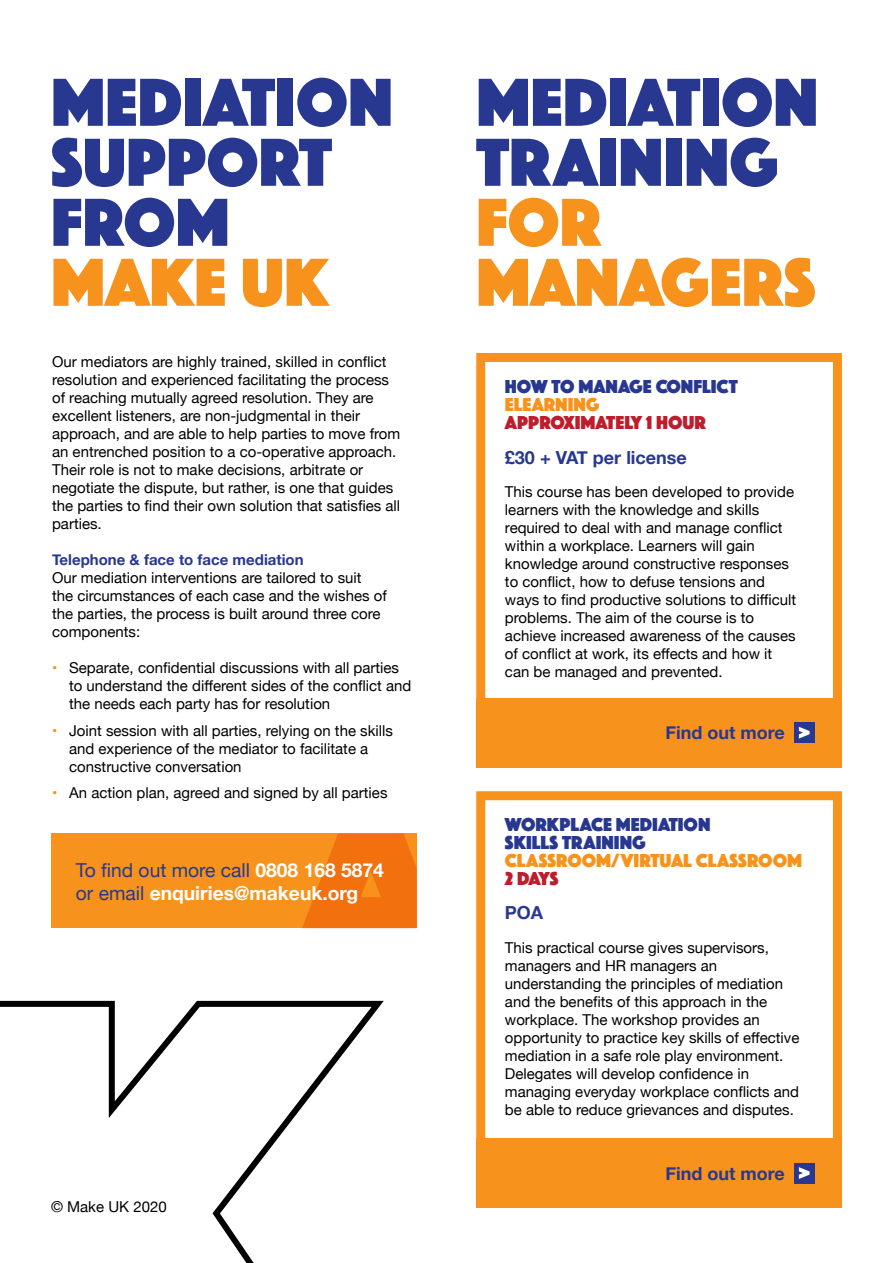
<style>
.page{position:relative;width:893px;height:1263px;background:#fff}
.page>*{position:absolute;margin:0;border:0;box-sizing:border-box;transform-origin:0 0}
.t1{font:70.5px/60px "Phosphate Solid";color:#283890}
.t2{font:70.5px/60px "Phosphate Solid";color:#f7931d}
.t3{font:19.5px/18px "Phosphate Solid";color:#283890}
.t4{font:19.5px "Phosphate Solid";color:#f7931d}
.t5{font:19.5px "Phosphate Solid";color:#be1d2c}
.t6{font:700 19.2px/23.1px "Helvetica Neue";color:#fff}
.t7{font:700 18px "Helvetica Neue";color:#283890}
.t8{font:15px/18px "Helvetica Neue";color:#000001}
.t9{font:700 15px "Helvetica Neue";color:#283890}
.s1{color:#f7931d}
.s2{font-weight:400;color:#283890}
</style>
<div class="page">
<div style="left:51px;top:833px;width:366px;height:95px;background:#f7931d"></div>
<svg style="left:302px;top:833px;width:115px;height:95px"></svg>
<div style="left:476px;top:353px;width:366px;height:414px;border:9px solid #f7931d"></div>
<div style="left:476px;top:791px;width:366px;height:417px;border:9px solid #f7931d"></div>
<div style="left:476px;top:698px;width:366px;height:69px;background:#f7931d"></div>
<div style="left:476px;top:1139px;width:366px;height:69px;background:#f7931d"></div>
<div style="left:794px;top:722px;width:20px;height:21px;background:#283890"></div>
<svg style="left:799px;top:727px;width:11px;height:11px"></svg>
<div style="left:794px;top:1163px;width:20px;height:20px;background:#283890"></div>
<svg style="left:799px;top:1167px;width:11px;height:12px"></svg>
<svg style="left:0;top:1000px;width:384px;height:263px"></svg>
<h1 class="t1" style="left:51px;top:69px;width:343px">MEDIATION<br>SUPPORT<br>FROM</h1>
<h1 class="t2" style="left:51px;top:249px;width:279px">MAKE UK</h1>
<p class="t8" style="left:52px;top:354px;width:350px">Our mediators are highly trained, skilled in conflict resolution and experienced facilitating the process of reaching mutually agreed resolution. They are excellent listeners, are non-judgmental in their approach, and are able to help parties to move from an entrenched position to a co-operative approach.<br>Their role is not to make decisions, arbitrate or negotiate the dispute, but rather, is one that guides the parties to find their own solution that satisfies all parties.</p>
<p class="t9" style="left:52px;top:548px;width:253px">Telephone &amp; face to face mediation</p>
<p class="t8" style="left:52px;top:570px;width:336px">Our mediation interventions are tailored to suit<br>the circumstances of each case and the wishes of the parties, the process is built around three core components:</p>
<p class="t8" style="left:69px;top:660px;width:344px;text-indent:-17px"><span class="s1">•</span> Separate, confidential discussions with all parties to understand the different sides of the conflict and the needs each party has for resolution</p>
<p class="t8" style="left:69px;top:722px;width:325px;text-indent:-17px"><span class="s1">•</span> Joint session with all parties, relying on the skills and experience of the mediator to facilitate a constructive conversation</p>
<p class="t8" style="left:52px;top:785px;width:337px"><span class="s1">•</span> An action plan, agreed and signed by all parties</p>
<p class="t6" style="left:76px;top:859px;width:309px"><span class="s2">To find out more call</span> 0808 168 5874 <span class="s2">or email</span> enquiries@makeuk.org</p>
<p class="t8" style="left:51px;top:1198px;width:117px">© Make UK 2020</p>
<h1 class="t1" style="left:476px;top:69px;width:343px">MEDIATION<br>TRAINING</h1>
<h1 class="t2" style="left:476px;top:189px;width:341px">FOR<br>MANAGERS</h1>
<h2 class="t3" style="left:505px;top:376px;width:234px">HOW TO MANAGE CONFLICT</h2>
<h2 class="t4" style="left:505px;top:390px;width:96px">ELEARNING</h2>
<h2 class="t5" style="left:505px;top:408px;width:202px">APPROXIMATELY 1 HOUR</h2>
<p class="t7" style="left:505px;top:443px;width:183px">£30 + VAT per license</p>
<p class="t8" style="left:505px;top:484px;width:293px">This course has been developed to provide learners with the knowledge and skills required to deal with and manage conflict within a workplace. Learners will gain knowledge around constructive responses to conflict, how to defuse tensions and ways to find productive solutions to difficult problems. The aim of the course is to achieve increased awareness of the causes of conflict at work, its effects and how it can be managed and prevented.</p>
<p class="t7" style="left:665px;top:719px;width:121px">Find out more</p>
<h2 class="t3" style="left:505px;top:815px;width:207px">WORKPLACE MEDIATION<br>SKILLS TRAINING</h2>
<h2 class="t4" style="left:505px;top:847px;width:299px">CLASSROOM/VIRTUAL CLASSROOM</h2>
<h2 class="t5" style="left:505px;top:865px;width:55px">2 DAYS</h2>
<p class="t7" style="left:505px;top:899px;width:40px">POA</p>
<p class="t8" style="left:505px;top:939px;width:296px">This practical course gives supervisors, managers and HR managers an understanding the principles of mediation and the benefits of this approach in the workplace. The workshop provides an opportunity to practice key skills of effective mediation in a safe role play environment.<br>Delegates will develop confidence in managing everyday workplace conflicts and be able to reduce grievances and disputes.</p>
<p class="t7" style="left:665px;top:1159px;width:121px">Find out more</p>
</div>
